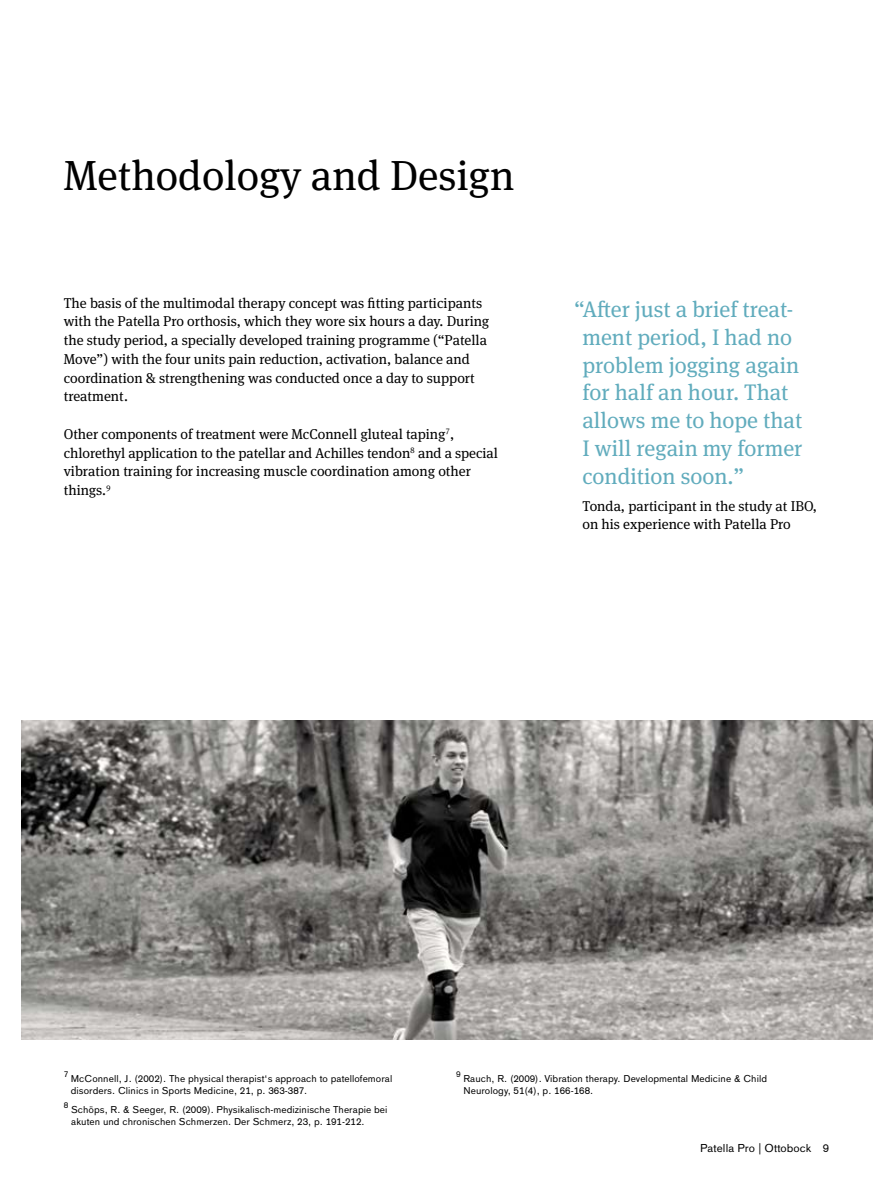
<style>
.page{position:relative;width:893px;height:1191px;background:#fff}
.page>*{position:absolute;margin:0;border:0;box-sizing:border-box;transform-origin:0 0}
.t1{font:42px "OBO Serif";color:#000}
.t2{font:22.5px/27.8px "OBO Serif";color:#61acbd}
.t3{font:14.25px/18.8px "OBO Serif";color:#000}
.t4{font:11.25px "OBO Sans";letter-spacing:.005em;color:#000}
.t5{font:9.75px/12px "OBO Sans";letter-spacing:.005em;color:#000}
.t6{font:8.25px "OBO Sans";color:#000}
</style>
<div class="page">
<img style="left:22px;top:720px;width:850px;height:320px">
<h1 class="t1" style="left:64px;top:151px;width:452px">Methodology and Design</h1>
<p class="t3" style="left:64px;top:293px;width:427px">The basis of the multimodal therapy concept was fitting participants with the Patella Pro orthosis, which they wore six hours a day. During the study period, a specially developed training programme (“Patella Move”) with the four units pain reduction, activation, balance and coordination &amp; strengthening was conducted once a day to support treatment.</p>
<p class="t3" style="left:64px;top:425px;width:436px">Other components of treatment were McConnell gluteal taping<sup>7</sup>, chlorethyl application to the patellar and Achilles tendon<sup>8</sup> and a special vibration training for increasing muscle coordination among other things.<sup>9</sup></p>
<h2 class="t2" style="left:582px;top:295px;width:221px;text-indent:-8px">“After just a brief treat&shy;ment period, I had no problem jogging again for half an hour. That allows me to hope that<br>I will regain my former condition soon.”</h2>
<p class="t3" style="left:582px;top:497px;width:236px;line-height:18px">Tonda, participant in the study at IBO, on his experience with Patella Pro</p>
<p class="t6" style="left:64px;top:1069px;width:6px">7</p>
<p class="t5" style="left:71px;top:1072px;width:323px">McConnell, J. (2002). The physical therapist‘s approach to patellofemoral disorders. Clinics in Sports Medicine, 21, p. 363-387.</p>
<p class="t6" style="left:64px;top:1100px;width:6px">8</p>
<p class="t5" style="left:71px;top:1103px;width:318px">Schöps, R. &amp; Seeger, R. (2009). Physikalisch-medizinische Therapie bei akuten und chronischen Schmerzen. Der Schmerz, 23, p. 191-212.</p>
<p class="t6" style="left:456px;top:1069px;width:6px">9</p>
<p class="t5" style="left:463px;top:1072px;width:305px">Rauch, R. (2009). Vibration therapy. Developmental Medicine &amp; Child<br>Neurology, 51(4), p. 166-168.</p>
<p class="t4" style="left:700px;top:1141px;width:130px">Patella Pro | Ottobock 9</p>
</div>
